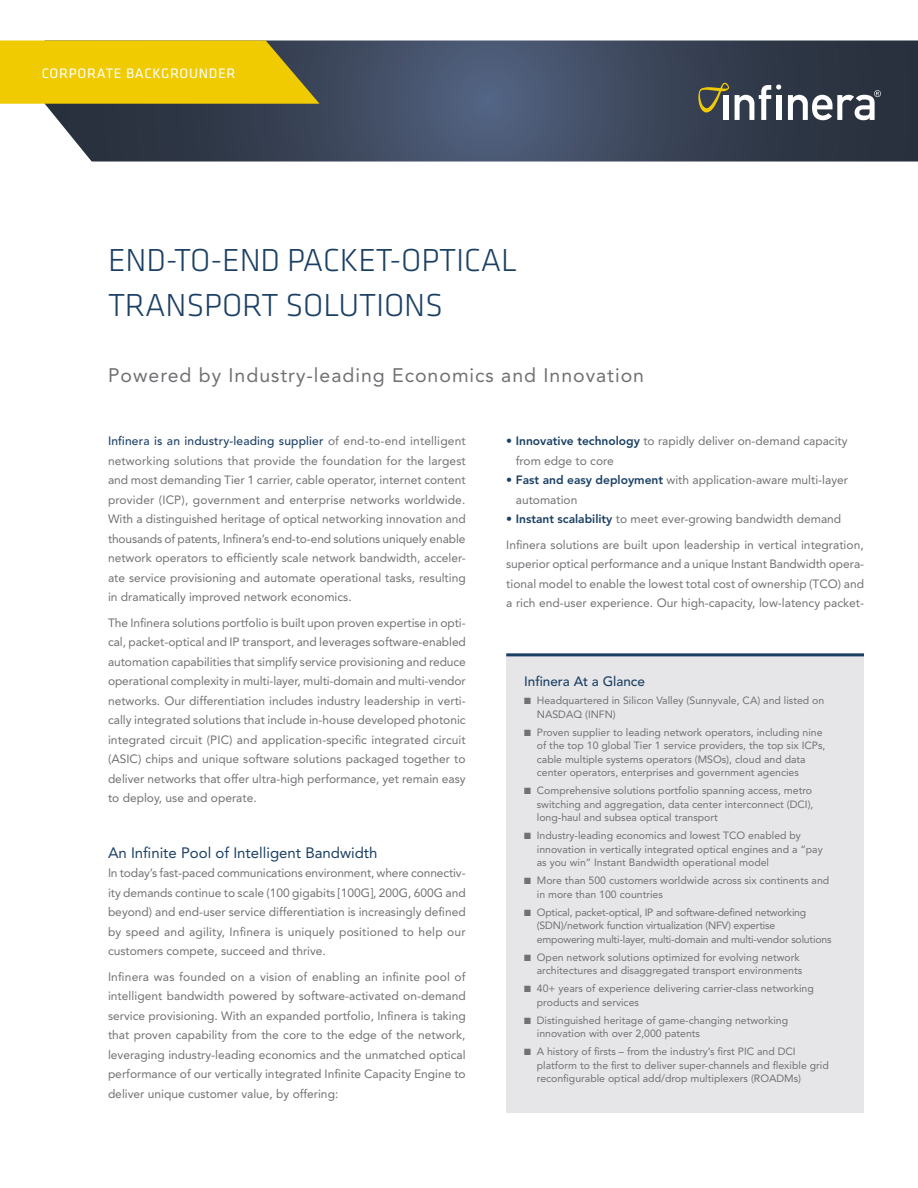
<style>
.page{position:relative;width:918px;height:1188px;background:#fff}
.page>*{position:absolute;margin:0;border:0;box-sizing:border-box;transform-origin:0 0}
.t1{font:300 33px/45px "Klavika";letter-spacing:-.005em;color:#1b4064}
.Deck{font:19.5px "Avenir LT Std";letter-spacing:.05em;color:#717074}
.Section_Subhead{font:15px "Avenir LT Std";color:#1b4064}
.t2{font:14.25px "Klavika";letter-spacing:.05em;color:#fff}
.StatsHead{font:500 13.5px "Avenir LT Std";color:#1b4064}
.Text_Page2{font:12px/19.5px "Avenir LT Std";color:#717074;text-align:justify}
.Stats{font:10.5px/13.5px "Avenir LT Std";color:#717074}
.Stats-2{font:10.5px/13.5px "Avenir LT Std";letter-spacing:-.02em;color:#717074}
.s1{font-weight:500;color:#1b4064}
.s2{font-weight:800;color:#1b4064}
</style>
<div class="page">
<svg style="left:45px;top:40px;width:873px;height:122px;background:#3f4a5d"></svg>
<div style="left:506px;top:653px;width:358px;height:460px;background:#e6e6e8"></div>
<svg style="left:788px;top:90px;width:93px;height:30px"></svg>
<svg style="left:698px;top:83px;width:83px;height:37px"></svg>
<svg style="left:0;top:40px;width:320px;height:64px;background:#e0bf0a"></svg>
<hr style="left:506px;top:653px;width:358px;height:3px;background:#1b4064">
<p class="t2" style="left:42px;top:64px;width:195px">CORPORATE BACKGROUNDER</p>
<p class="t1" style="left:108px;top:238px;width:411px">END-TO-END PACKET-OPTICAL<br>TRANSPORT SOLUTIONS</p>
<p class="Deck" style="left:108px;top:364px;width:538px">Powered by Industry-leading Economics and Innovation</p>
<p class="Text_Page2" style="left:108px;top:431px;width:359px"><span class="s1">Infinera is an industry-leading supplier</span> of end-to-end intelligent networking solutions that provide the foundation for the largest and most demanding Tier 1 carrier, cable operator, internet content provider (ICP), government and enterprise networks worldwide.<br>With a distinguished heritage of optical networking innovation and thousands of patents, Infinera’s end-to-end solutions uniquely enable network operators to efficiently scale network bandwidth, acceler&shy;ate service provisioning and automate operational tasks, resulting in dramatically improved network economics.</p>
<p class="Text_Page2" style="left:108px;top:613px;width:359px">The Infinera solutions portfolio is built upon proven expertise in opti&shy;cal, packet-optical and IP transport, and leverages software-enabled automation capabilities that simplify service provisioning and reduce operational complexity in multi-layer, multi-domain and multi-vendor networks. Our differentiation includes industry leadership in verti&shy;cally integrated solutions that include in-house developed photonic integrated circuit (PIC) and application-specific integrated circuit (ASIC) chips and unique software solutions packaged together to deliver networks that offer ultra-high performance, yet remain easy to deploy, use and operate.</p>
<p class="Section_Subhead" style="left:108px;top:844px;width:271px">An Infinite Pool of Intelligent Bandwidth</p>
<p class="Text_Page2" style="left:108px;top:863px;width:359px">In today’s fast-paced communications environment, where connectiv&shy;ity demands continue to scale (100 gigabits [100G], 200G, 600G and beyond) and end-user service differentiation is increasingly defined by speed and agility, Infinera is uniquely positioned to help our customers compete, succeed and thrive.</p>
<p class="Text_Page2" style="left:108px;top:967px;width:359px">Infinera was founded on a vision of enabling an infinite pool of intelligent bandwidth powered by software-activated on-demand service provisioning. With an expanded portfolio, Infinera is taking that proven capability from the core to the edge of the network, leveraging industry-leading economics and the unmatched optical performance of our vertically integrated Infinite Capacity Engine to deliver unique customer value, by offering:</p>
<p class="Text_Page2" style="left:516px;top:431px;width:333px;text-indent:-10px"><span class="s2">• Innovative technology</span> to rapidly deliver on-demand capacity from edge to core</p>
<p class="Text_Page2" style="left:516px;top:470px;width:334px;text-indent:-10px"><span class="s2">• Fast and easy deployment</span> with application-aware multi-layer automation</p>
<p class="Text_Page2" style="left:506px;top:509px;width:337px"><span class="s2">• Instant scalability</span> to meet ever-growing bandwidth demand</p>
<p class="Text_Page2" style="left:506px;top:535px;width:359px">Infinera solutions are built upon leadership in vertical integration, superior optical performance and a unique Instant Bandwidth opera&shy;tional model to enable the lowest total cost of ownership (TCO) and a rich end-user experience. Our high-capacity, low-latency packet-</p>
<p class="StatsHead" style="left:524px;top:674px;width:122px">Infinera At a Glance</p>
<p class="Stats" style="left:537px;top:694px;width:289px;text-indent:-13px">■ Headquartered in Silicon Valley (Sunnyvale, CA) and listed on<br>NASDAQ (INFN)</p>
<p class="Stats" style="left:537px;top:725px;width:290px;text-indent:-13px">■ Proven supplier to leading network operators, including nine of the top 10 global Tier 1 service providers, the top six ICPs, cable multiple systems operators (MSOs), cloud and data center operators, enterprises and government agencies</p>
<p class="Stats" style="left:537px;top:784px;width:278px;text-indent:-13px">■ Comprehensive solutions portfolio spanning access, metro switching and aggregation, data center interconnect (DCI), long-haul and subsea optical transport</p>
<p class="Stats" style="left:537px;top:829px;width:287px;text-indent:-13px">■ Industry-leading economics and lowest TCO enabled by innovation in vertically integrated optical engines and a “pay as you win” Instant Bandwidth operational model</p>
<p class="Stats" style="left:537px;top:874px;width:294px;text-indent:-13px">■ More than 500 customers worldwide across six continents and in more than 100 countries</p>
<p class="Stats-2" style="left:537px;top:905px;width:296px;text-indent:-13px">■ Optical, packet-optical, IP and software-defined networking (SDN)/network function virtualization (NFV) expertise empowering multi-layer, multi-domain and multi-vendor solutions</p>
<p class="Stats" style="left:524px;top:950px;width:280px;text-align:right">■ Open network solutions optimized for evolving network architectures and disaggregated transport environments</p>
<p class="Stats" style="left:537px;top:982px;width:278px;text-indent:-13px">■ 40+ years of experience delivering carrier-class networking products and services</p>
<p class="Stats" style="left:537px;top:1013px;width:253px;text-indent:-13px">■ Distinguished heritage of game-changing networking innovation with over 2,000 patents</p>
<p class="Stats" style="left:537px;top:1045px;width:293px;text-indent:-13px">■ A history of firsts – from the industry’s first PIC and DCI platform to the first to deliver super-channels and flexible grid reconfigurable optical add/drop multiplexers (ROADMs)</p>
</div>
